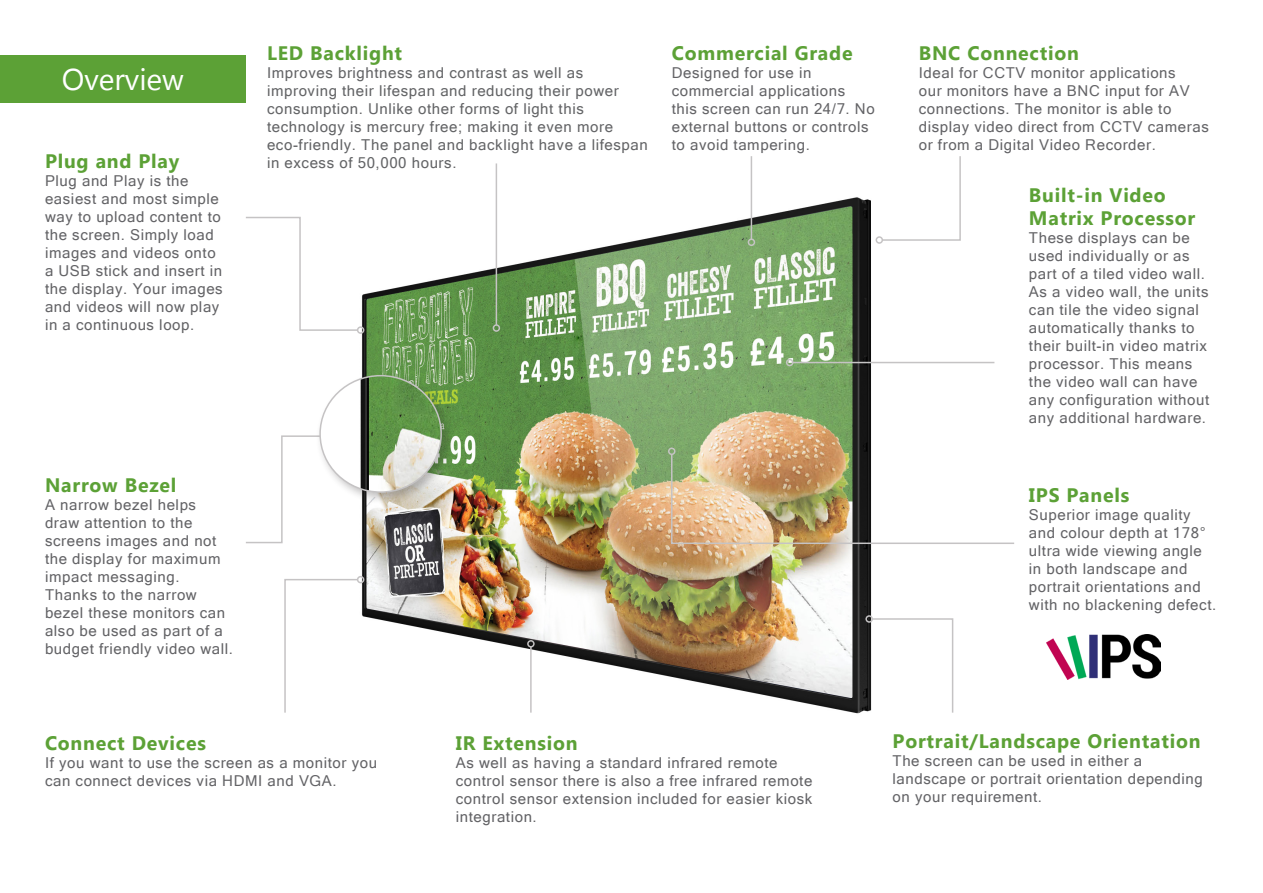
<style>
.page{position:relative;width:1263px;height:893px;background:#fff}
.page>*{position:absolute;margin:0;border:0;box-sizing:border-box;transform-origin:0 0}
.t1{font:30px "Microsoft New Tai Lue";color:#fff}
.t2{font:700 19.5px/23.4px "Microsoft Tai Le";letter-spacing:.04em;color:#5ca136}
.t3{font:15px/18px "Microsoft Sans Serif";letter-spacing:.04em;color:#636366}
.t4{font:15px/18px "Microsoft Sans Serif";letter-spacing:.04em;color:#636466}
</style>
<div class="page">
<div style="left:0;top:55px;width:246px;height:48px;background:#5ca136"></div>
<img style="left:1047px;top:634px;width:114px;height:45px">
<img style="left:357px;top:181px;width:518px;height:533px">
<svg style="left:246px;top:435px;width:129px;height:109px"></svg>
<svg style="left:246px;top:216px;width:113px;height:115px"></svg>
<div style="left:357px;top:326px;width:7px;height:8px;border:2px solid #c5c3c4;border-radius:50%"></div>
<hr style="left:496px;top:163px;width:1px;height:162px;background:#c5c3c4">
<div style="left:493px;top:324px;width:7px;height:8px;border:2px solid #c5c3c4;border-radius:50%"></div>
<hr style="left:751px;top:156px;width:1px;height:83px;background:#c5c3c4">
<div style="left:748px;top:238px;width:7px;height:8px;border:2px solid #c5c3c4;border-radius:50%"></div>
<svg style="left:883px;top:156px;width:78px;height:85px"></svg>
<div style="left:875px;top:236px;width:8px;height:8px;border:2px solid #c5c3c4;border-radius:50%"></div>
<hr style="left:793px;top:362px;width:201px;height:1px;background:#c5c3c4">
<div style="left:786px;top:359px;width:7px;height:7px;border:2px solid #c5c3c4;border-radius:50%"></div>
<img style="left:670px;top:453px;width:345px;height:92px">
<div style="left:668px;top:448px;width:7px;height:7px;border:2px solid #c5c3c4;border-radius:50%"></div>
<svg style="left:871px;top:617px;width:83px;height:97px"></svg>
<div style="left:865px;top:615px;width:8px;height:8px;border:2px solid #c5c3c4;border-radius:50%"></div>
<hr style="left:530px;top:647px;width:2px;height:66px;background:#c5c3c4">
<div style="left:527px;top:640px;width:8px;height:7px;border:2px solid #c5c3c4;border-radius:50%"></div>
<svg style="left:284px;top:579px;width:75px;height:135px"></svg>
<div style="left:357px;top:576px;width:7px;height:7px;border:2px solid #c5c3c4;border-radius:50%"></div>
<div style="left:316px;top:371px;width:138px;height:134px;background:#231f20;opacity:.28"></div>
<img style="left:320px;top:376px;width:121px;height:116px">
<div style="left:319px;top:375px;width:123px;height:118px;border:2px solid #c5c3c4;border-radius:50%"></div>
<p class="t1" style="left:62px;top:63px;width:124px">Overview</p>
<p class="t2" style="left:45px;top:150px;width:136px">Plug and Play</p>
<p class="t3" style="left:45px;top:171px;width:179px">Plug and Play is the easiest and most simple way to upload content to the screen. Simply load images and videos onto a USB stick and insert in the display. Your images and videos will now play in a continuous loop.</p>
<p class="t2" style="left:267px;top:42px;width:137px">LED Backlight</p>
<p class="t4" style="left:267px;top:63px;width:382px">Improves brightness and contrast as well as improving their lifespan and reducing their power consumption. Unlike other forms of light this technology is mercury free; making it even more eco-friendly. The panel and backlight have a lifespan in excess of 50,000 hours.</p>
<p class="t2" style="left:672px;top:42px;width:182px">Commercial Grade</p>
<p class="t3" style="left:672px;top:63px;width:204px">Designed for use in commercial applications<br>this screen can run 24/7. No external buttons or controls to avoid tampering.</p>
<p class="t2" style="left:45px;top:474px;width:133px">Narrow Bezel</p>
<p class="t3" style="left:45px;top:495px;width:190px">A narrow bezel helps draw attention to the screens images and not the display for maximum impact messaging.<br>Thanks to the narrow bezel these monitors can also be used as part of a budget friendly video wall.</p>
<p class="t2" style="left:919px;top:42px;width:162px">BNC Connection</p>
<p class="t3" style="left:919px;top:63px;width:292px">Ideal for CCTV monitor applications<br>our monitors have a BNC input for AV connections. The monitor is able to display video direct from CCTV cameras or from a Digital Video Recorder.</p>
<p class="t2" style="left:1029px;top:185px;width:168px">Built-in Video<br>Matrix Processor</p>
<p class="t3" style="left:1029px;top:229px;width:182px">These displays can be used individually or as part of a tiled video wall.<br>As a video wall, the units can tile the video signal automatically thanks to their built-in video matrix processor. This means the video wall can have any configuration without any additional hardware.</p>
<p class="t2" style="left:1029px;top:484px;width:102px">IPS Panels</p>
<p class="t3" style="left:1029px;top:505px;width:189px">Superior image quality and colour depth at 178° ultra wide viewing angle in both landscape and portrait orientations and with no blackening defect.</p>
<p class="t2" style="left:45px;top:733px;width:162px">Connect Devices</p>
<p class="t3" style="left:45px;top:754px;width:334px">If you want to use the screen as a monitor you can connect devices via HDMI and VGA.</p>
<p class="t2" style="left:456px;top:733px;width:123px">IR Extension</p>
<p class="t3" style="left:456px;top:754px;width:358px">As well as having a standard infrared remote control sensor there is also a free infrared remote control sensor extension included for easier kiosk integration.</p>
<p class="t2" style="left:892px;top:730px;width:309px">Portrait/Landscape Orientation</p>
<p class="t3" style="left:892px;top:751px;width:312px">The screen can be used in either a landscape or portrait orientation depending on your requirement.</p>
</div>
